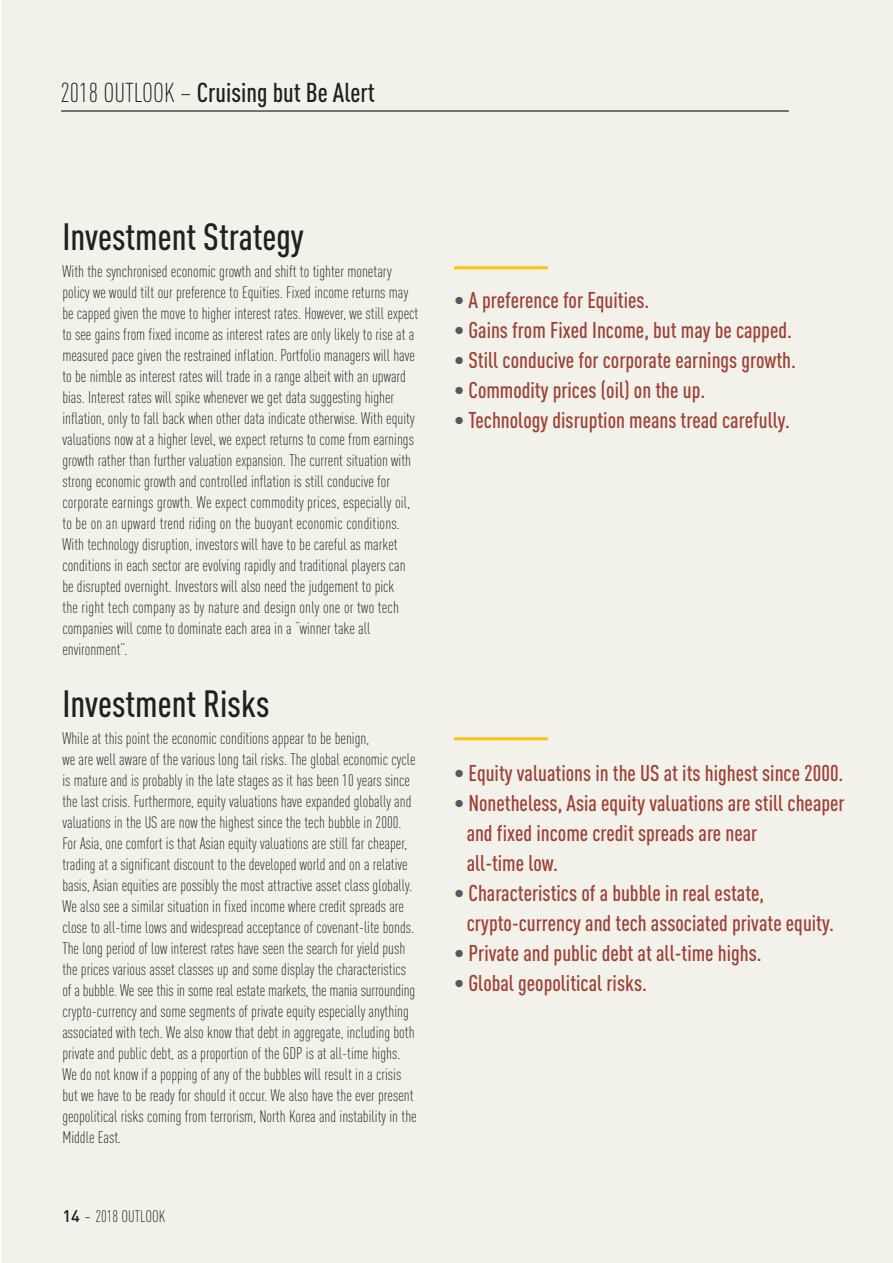
<style>
.page{position:relative;width:893px;height:1263px;background:#fff}
.page>*{position:absolute;margin:0;border:0;box-sizing:border-box;transform-origin:0 0}
.t1{font:500 37.5px "DIN Cond";color:#231f20}
.t2{font:500 27px "DIN Cond";color:#231f20}
.t3{font:500 22.5px/30px "DIN Cond";color:rgb(150 41 31/.9)}
.t4{font:300 16.5px/21px "DIN Cond";color:#231f20}
.s1{font-weight:300}
.s2{font-family:"DIN";font-weight:500}
.s3{font-family:"DIN"}
.s4{color:#58595b}
</style>
<div class="page">
<div style="left:1px;top:0;width:891px;height:1263px;background:#f3f2ea"></div>
<hr style="left:61px;top:110px;width:728px;height:2px;background:#231f20">
<hr style="left:454px;top:266px;width:94px;height:3px;background:#ffc20e">
<hr style="left:454px;top:737px;width:94px;height:3px;background:#ffc20e">
<h2 class="t2" style="left:61px;top:76px;width:316px"><span class="s1">2018 OUTLOOK –</span> Cruising but Be Alert</h2>
<h1 class="t1" style="left:62px;top:215px;width:243px">Investment Strategy</h1>
<p class="t4" style="left:62px;top:261px;width:358px">With the synchronised economic growth and shift to tighter monetary policy we would tilt our preference to Equities. Fixed income returns may be capped given the move to higher interest rates. However, we still expect to see gains from fixed income as interest rates are only likely to rise at a measured pace given the restrained inflation. Portfolio managers will have to be nimble as interest rates will trade in a range albeit with an upward bias. Interest rates will spike whenever we get data suggesting higher inflation, only to fall back when other data indicate otherwise. With equity valuations now at a higher level, we expect returns to come from earnings growth rather than further valuation expansion. The current situation with strong economic growth and controlled inflation is still conducive for corporate earnings growth. We expect commodity prices, especially oil, to be on an upward trend riding on the buoyant economic conditions.<br>With technology disruption, investors will have to be careful as market conditions in each sector are evolving rapidly and traditional players can be disrupted overnight. Investors will also need the judgement to pick<br>the right tech company as by nature and design only one or two tech companies will come to dominate each area in a “winner take all environment”.</p>
<h1 class="t1" style="left:62px;top:681px;width:209px">Investment Risks</h1>
<p class="t4" style="left:62px;top:727px;width:356px">While at this point the economic conditions appear to be benign,<br>we are well aware of the various long tail risks. The global economic cycle is mature and is probably in the late stages as it has been 10 years since the last crisis. Furthermore, equity valuations have expanded globally and valuations in the US are now the highest since the tech bubble in 2000.<br>For Asia, one comfort is that Asian equity valuations are still far cheaper, trading at a significant discount to the developed world and on a relative basis, Asian equities are possibly the most attractive asset class globally.<br>We also see a similar situation in fixed income where credit spreads are close to all-time lows and widespread acceptance of covenant-lite bonds.<br>The long period of low interest rates have seen the search for yield push the prices various asset classes up and some display the characteristics of a bubble. We see this in some real estate markets, the mania surrounding crypto-currency and some segments of private equity especially anything associated with tech. We also know that debt in aggregate, including both private and public debt, as a proportion of the GDP is at all-time highs.<br>We do not know if a popping of any of the bubbles will result in a crisis but we have to be ready for should it occur. We also have the ever present geopolitical risks coming from terrorism, North Korea and instability in the Middle East.</p>
<p class="t4" style="left:62px;top:1205px;width:104px"><span class="s2">14</span> <span class="s3">-</span> 2018 OUTLOOK</p>
<h3 class="t3" style="left:454px;top:285px;width:197px"><span class="s4">•</span> A preference for Equities.</h3>
<h3 class="t3" style="left:454px;top:315px;width:339px"><span class="s4">•</span> Gains from Fixed Income, but may be capped.</h3>
<h3 class="t3" style="left:454px;top:345px;width:343px"><span class="s4">•</span> Still conducive for corporate earnings growth.</h3>
<h3 class="t3" style="left:454px;top:375px;width:253px"><span class="s4">•</span> Commodity prices (oil) on the up.</h3>
<h3 class="t3" style="left:454px;top:405px;width:337px"><span class="s4">•</span> Technology disruption means tread carefully.</h3>
<h3 class="t3" style="left:454px;top:757px;width:391px"><span class="s4">•</span> Equity valuations in the US at its highest since 2000.</h3>
<h3 class="t3" style="left:467px;top:787px;width:379px;text-indent:-13px"><span class="s4">•</span> Nonetheless, Asia equity valuations are still cheaper and fixed income credit spreads are near<br>all-time low.</h3>
<h3 class="t3" style="left:467px;top:877px;width:369px;text-indent:-13px"><span class="s4">•</span> Characteristics of a bubble in real estate, crypto-currency and tech associated private equity.</h3>
<h3 class="t3" style="left:454px;top:937px;width:309px"><span class="s4">•</span> Private and public debt at all-time highs.</h3>
<h3 class="t3" style="left:454px;top:967px;width:194px"><span class="s4">•</span> Global geopolitical risks.</h3>
</div>
